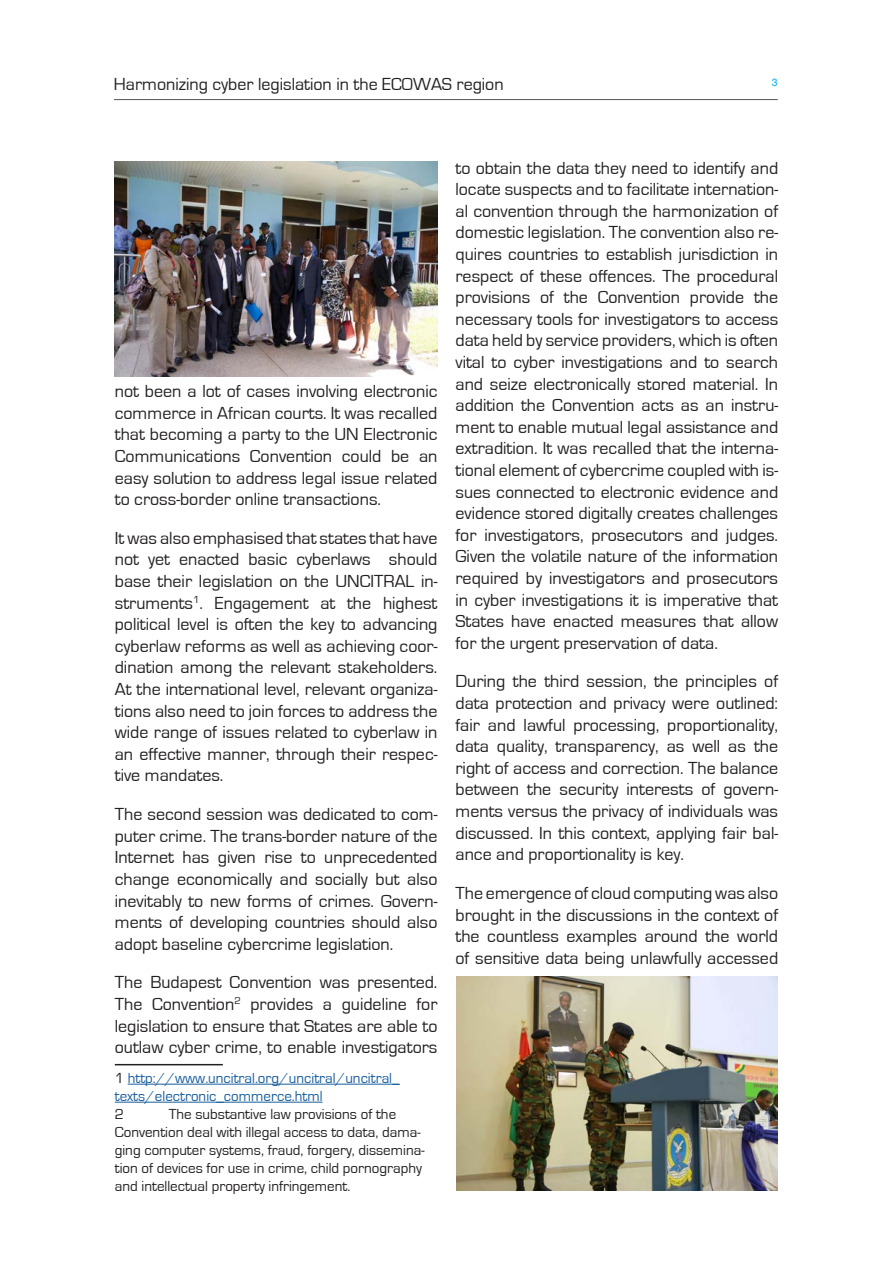
<style>
.page{position:relative;width:893px;height:1263px;background:#fff}
.page>*{position:absolute;margin:0;border:0;box-sizing:border-box;transform-origin:0 0}
.Body_text{font:18px/21.6px "Eurostile";color:#231f20;text-align:justify}
.footnote{font:15px/18px "Eurostile";color:#231f20}
.footnote-2{font:15px/18px "Eurostile";color:#175d9e}
.t1{font:10.5px "Helvetica";color:#00aeef}
.s1{color:#231f20}
</style>
<div class="page">
<hr style="left:114px;top:99px;width:664px;height:1px;background:#57585a">
<hr style="left:115px;top:1064px;width:108px;height:1px;background:#231f20">
<hr style="left:128px;top:1084px;width:272px;height:1px;background:#175d9e">
<hr style="left:115px;top:1102px;width:208px;height:1px;background:#175d9e">
<img style="left:115px;top:162px;width:322px;height:215px">
<img style="left:456px;top:977px;width:321px;height:213px">
<p class="Body_text" style="left:114px;top:74px;width:391px">Harmonizing cyber legislation in the ECOWAS region</p>
<p class="t1" style="left:772px;top:74px;width:7px">3</p>
<p class="Body_text" style="left:115px;top:381px;width:324px">not been a lot of cases involving electronic commerce in African courts. It was recalled that becoming a party to the UN Electronic Communications Convention could be an easy solution to address legal issue related to cross-border online transactions.</p>
<p class="Body_text" style="left:115px;top:527px;width:324px">It was also emphasised that states that have not yet enacted basic cyberlaws should base their legislation on the UNCITRAL in&shy;struments<sup>1</sup>. Engagement at the highest political level is often the key to advancing cyberlaw reforms as well as achieving coor&shy;dination among the relevant stakeholders.<br>At the international level, relevant organiza&shy;tions also need to join forces to address the wide range of issues related to cyberlaw in an effective manner, through their respec&shy;tive mandates.</p>
<p class="Body_text" style="left:115px;top:804px;width:324px">The second session was dedicated to com&shy;puter crime. The trans-border nature of the Internet has given rise to unprecedented change economically and socially but also inevitably to new forms of crimes. Govern&shy;ments of developing countries should also adopt baseline cybercrime legislation.</p>
<p class="Body_text" style="left:115px;top:972px;width:324px">The Budapest Convention was presented.<br>The Convention<sup>2</sup> provides a guideline for legislation to ensure that States are able to outlaw cyber crime, to enable investigators</p>
<p class="footnote-2" style="left:115px;top:1069px;width:286px"><span class="s1">1</span> http://www.uncitral.org/uncitral/uncitral_ texts/electronic_commerce.html</p>
<p class="footnote" style="left:115px;top:1105px;width:11px">2</p>
<p class="footnote" style="left:115px;top:1105px;width:311px;text-indent:54px">The substantive law provisions of the Convention deal with illegal access to data, dama&shy;ging computer systems, fraud, forgery, dissemina&shy;tion of devices for use in crime, child pornography and intellectual property infringement.</p>
<p class="Body_text" style="left:455px;top:157px;width:324px">to obtain the data they need to identify and locate suspects and to facilitate internation&shy;al convention through the harmonization of domestic legislation. The convention also re&shy;quires countries to establish jurisdiction in respect of these offences. The procedural provisions of the Convention provide the necessary tools for investigators to access data held by service providers, which is often vital to cyber investigations and to search and seize electronically stored material. In addition the Convention acts as an instru&shy;ment to enable mutual legal assistance and extradition. It was recalled that the interna&shy;tional element of cybercrime coupled with is&shy;sues connected to electronic evidence and evidence stored digitally creates challenges for investigators, prosecutors and judges.<br>Given the volatile nature of the information required by investigators and prosecutors in cyber investigations it is imperative that States have enacted measures that allow for the urgent preservation of data.</p>
<p class="Body_text" style="left:455px;top:671px;width:324px">During the third session, the principles of data protection and privacy were outlined: fair and lawful processing, proportionality, data quality, transparency, as well as the right of access and correction. The balance between the security interests of govern&shy;ments versus the privacy of individuals was discussed. In this context, applying fair bal&shy;ance and proportionality is key.</p>
<p class="Body_text" style="left:455px;top:882px;width:324px">The emergence of cloud computing was also brought in the discussions in the context of the countless examples around the world of sensitive data being unlawfully accessed</p>
</div>
